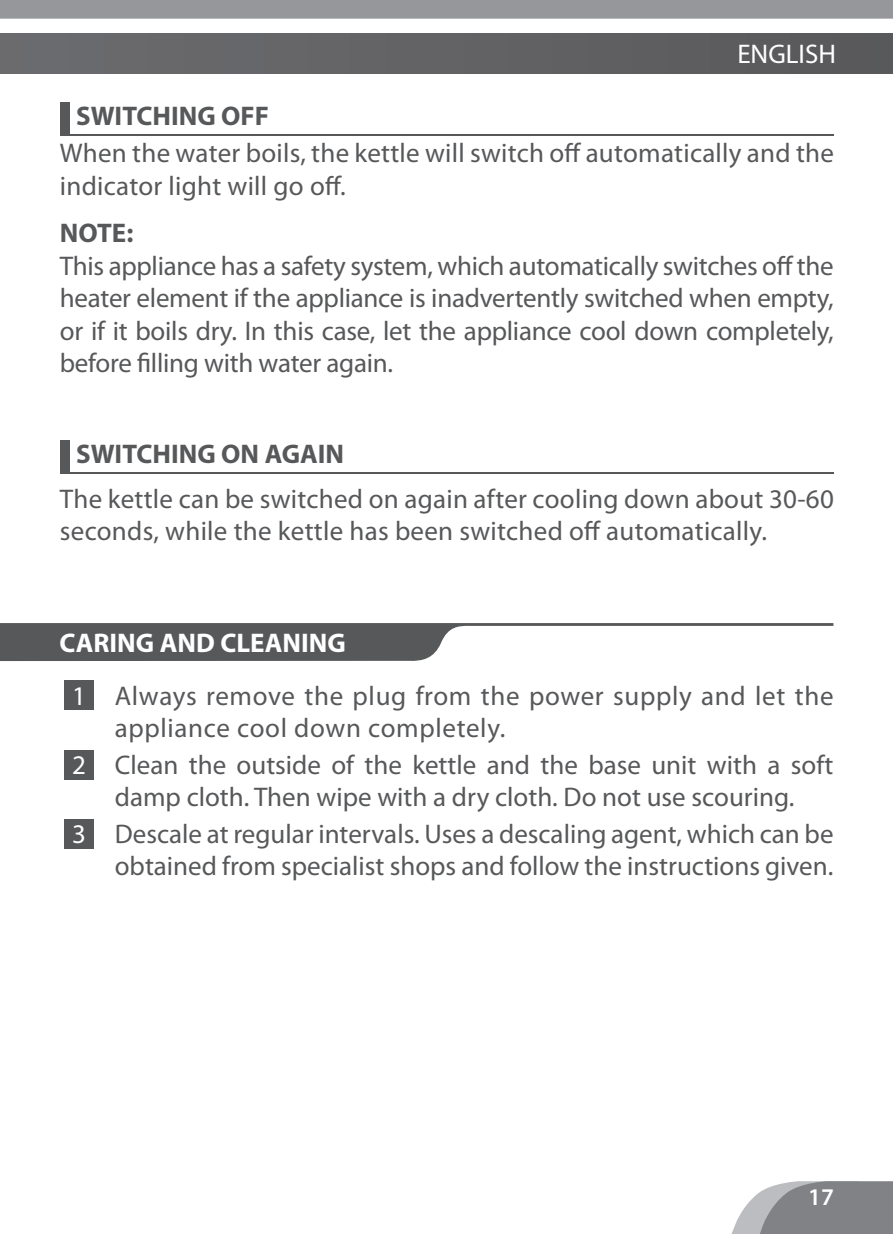
<style>
.page{position:relative;width:893px;height:1234px;background:#fff}
.page>*{position:absolute;margin:0;border:0;box-sizing:border-box;transform-origin:0 0}
.t1{font:27px/32.4px "Myriad Pro";letter-spacing:.005em;color:#57585a}
.t2{font:27px/32.4px "Myriad Pro";letter-spacing:.025em;color:#57585a}
.t3{font:700 27px "Myriad Pro";color:#57585a}
.t4{font:700 27px "Myriad Pro";color:#fff}
.t5{font:27px "Myriad Pro";color:#fff}
.t6{font:600 24px "Myriad Pro";color:#fff}
.s1{color:#fff}
</style>
<div class="page">
<div style="left:0;top:0;width:893px;height:19px;background:#95979a"></div>
<div style="left:0;top:33px;width:893px;height:41px;background:#636366"></div>
<hr style="left:62px;top:134px;width:772px;height:2px;background:#57585a">
<div style="left:60px;top:102px;width:9px;height:34px;background:#57585a"></div>
<hr style="left:62px;top:472px;width:772px;height:1px;background:#57585a">
<div style="left:60px;top:440px;width:9px;height:33px;background:#57585a"></div>
<div style="left:64px;top:680px;width:30px;height:29px;background:#57585a"></div>
<div style="left:64px;top:749px;width:30px;height:30px;background:#57585a"></div>
<div style="left:64px;top:819px;width:30px;height:29px;background:#57585a"></div>
<svg style="left:0;top:623px;width:833px;height:38px"></svg>
<svg style="left:732px;top:1181px;width:161px;height:52px;background:#98999c"></svg>
<p class="t3" style="left:76px;top:98px;width:194px">SWITCHING OFF</p>
<p class="t5" style="left:737px;top:38px;width:100px">ENGLISH</p>
<p class="t1" style="left:60px;top:137px;width:776px">When the water boils, the kettle will switch off automatically and the indicator light will go off.</p>
<p class="t3" style="left:60px;top:215px;width:75px">NOTE:</p>
<p class="t1" style="left:60px;top:249px;width:775px;text-align:justify">This appliance has a safety system, which automatically switches off the heater element if the appliance is inadvertently switched when empty, or if it boils dry. In this case, let the appliance cool down completely, before filling with water again.</p>
<p class="t3" style="left:76px;top:436px;width:270px">SWITCHING ON AGAIN</p>
<p class="t1" style="left:60px;top:482px;width:775px">The kettle can be switched on again after cooling down about 30-60 seconds, while the kettle has been switched off automatically.</p>
<p class="t4" style="left:60px;top:625px;width:288px">CARING AND CLEANING</p>
<p class="t2" style="left:115px;top:679px;width:720px;text-indent:-43px"><span class="s1">1</span> Always remove the plug from the power supply and let the appliance cool down completely.</p>
<p class="t1" style="left:72px;top:748px;width:763px;text-align:center"><span class="s1">2</span> Clean the outside of the kettle and the base unit with a soft damp cloth. Then wipe with a dry cloth. Do not use scouring.</p>
<p class="t1" style="left:72px;top:817px;width:763px;text-align:right"><span class="s1">3</span> Descale at regular intervals. Uses a descaling agent, which can be obtained from specialist shops and follow the instructions given.</p>
<p class="t6" style="left:808px;top:1181px;width:27px">17</p>
</div>
